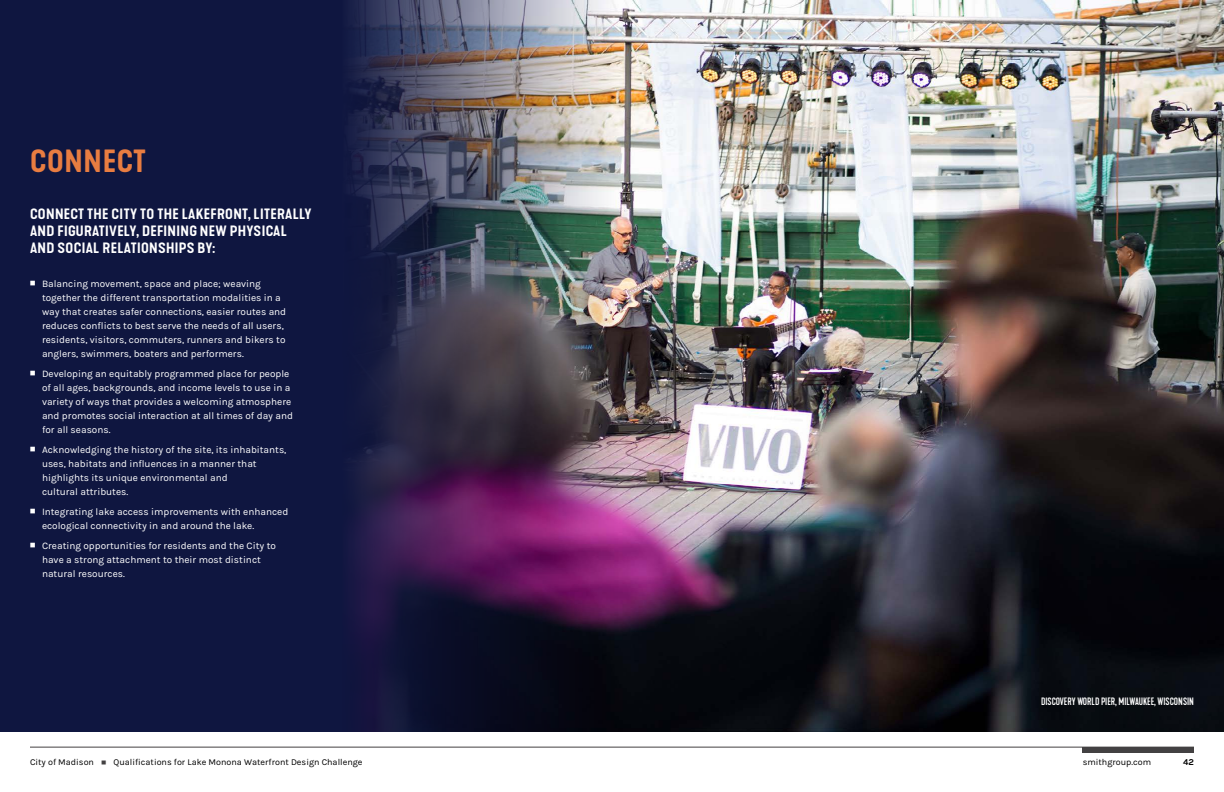
<style>
.page{position:relative;width:1224px;height:792px;background:#fff}
.page>*{position:absolute;margin:0;border:0;box-sizing:border-box;transform-origin:0 0}
.t1{font:600 expanded 30px "Kapra Neue";letter-spacing:.025em;color:#e97d41}
.t2{font:600 expanded 14px/16.8px "Kapra Neue";letter-spacing:.025em;color:#fff}
.t3{font:10px/14px "Karla";color:#fff}
.t4{font:500 10px "Kapra Neue";color:#fff}
.t5{font:9px "Karla";color:#000}
.t6{font:700 9px "Karla";color:#000}
.s1{color:#434142}
</style>
<div class="page">
<hr style="left:30px;top:747px;width:1164px;height:1px;background:#434142">
<div style="left:1083px;top:747px;width:111px;height:6px;background:#434142"></div>
<img style="left:341px;top:0;width:883px;height:732px">
<img style="left:341px;top:0;width:277px;height:731px">
<div style="left:0;top:0;width:341px;height:732px;background:#0f1640"></div>
<h1 class="t1" style="left:30px;top:142px;width:117px">CONNECT</h1>
<h2 class="t2" style="left:30px;top:206px;width:283px">CONNECT THE CITY TO THE LAKEFRONT, LITERALLY<br>AND FIGURATIVELY, DEFINING NEW PHYSICAL<br>AND SOCIAL RELATIONSHIPS BY:</h2>
<p class="t3" style="left:42px;top:276px;width:246px">Balancing movement, space and place; weaving together the different transportation modalities in a way that creates safer connections, easier routes and reduces conflicts to best serve the needs of all users, residents, visitors, commuters, runners and bikers to anglers, swimmers, boaters and performers.</p>
<p class="t3" style="left:42px;top:366px;width:253px">Developing an equitably programmed place for people of all ages, backgrounds, and income levels to use in a variety of ways that provides a welcoming atmosphere and promotes social interaction at all times of day and for all seasons.</p>
<p class="t3" style="left:42px;top:442px;width:246px">Acknowledging the history of the site, its inhabitants, uses, habitats and influences in a manner that highlights its unique environmental and<br>cultural attributes.</p>
<p class="t3" style="left:42px;top:504px;width:248px">Integrating lake access improvements with enhanced ecological connectivity in and around the lake.</p>
<p class="t3" style="left:42px;top:538px;width:235px">Creating opportunities for residents and the City to have a strong attachment to their most distinct natural resources.</p>
<p class="t4" style="left:1041px;top:696px;width:154px">DISCOVERY WORLD PIER, MILWAUKEE, WISCONSIN</p>
<p class="t5" style="left:30px;top:757px;width:334px">City of Madison <span class="s1">■</span> Qualifications for Lake Monona Waterfront Design Challenge</p>
<p class="t5" style="left:1083px;top:757px;width:70px">smithgroup.com</p>
<p class="t6" style="left:1183px;top:757px;width:12px">42</p>
</div>
